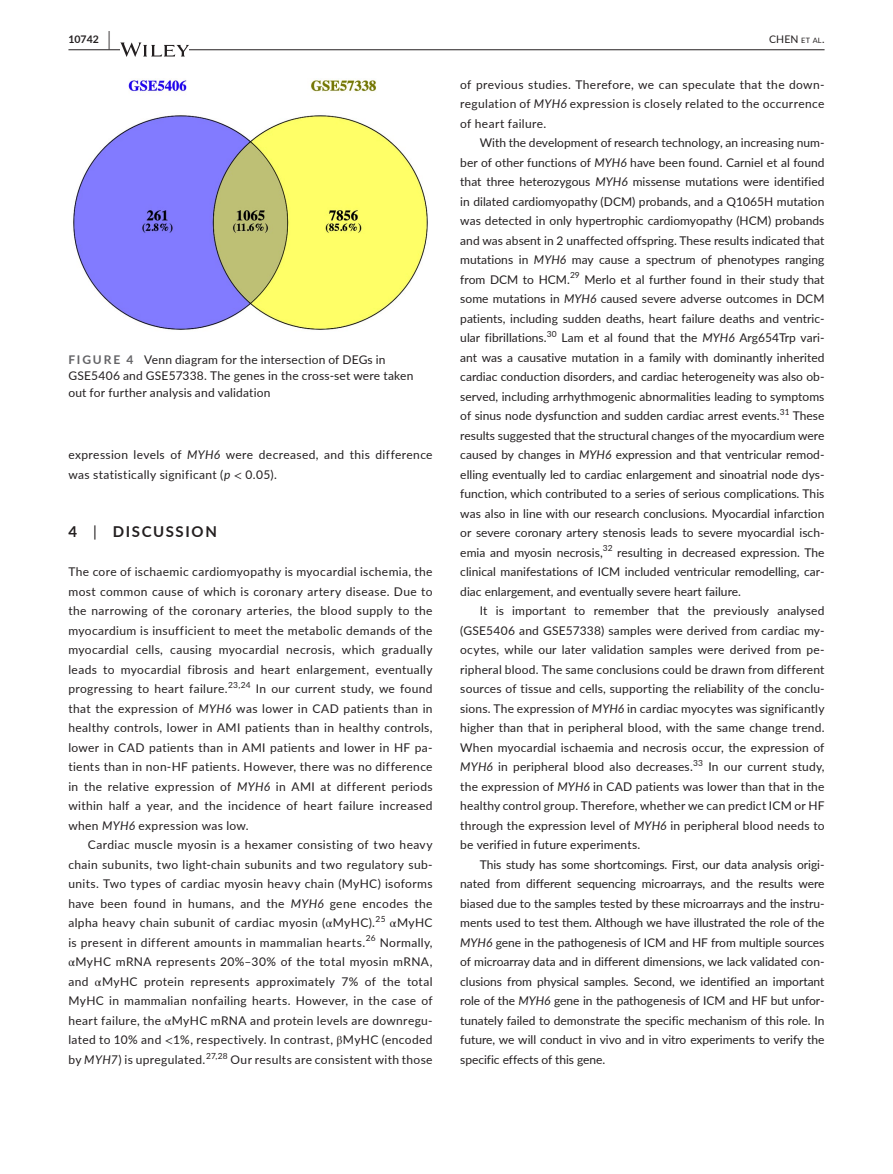
<style>
.page{position:relative;width:893px;height:1174px;background:#fff}
.page>*{position:absolute;margin:0;border:0;box-sizing:border-box;transform-origin:0 0}
.t1{font:700 15px "Lato";letter-spacing:.11em;color:#231f20}
.t2{font:12px/19.5px "Lato";letter-spacing:.015em;color:#231f20;text-align:justify}
.t3{font:10.5px "Lato";color:#231f20}
.t4{font:700 10.5px "Lato";color:#231f20}
.t5{font:8.4px "Lato";letter-spacing:.005em;color:#231f20}
.s1{font-size:19.5px}
.s2{font-size:7.35px}
.s3{font-weight:700;color:#636366}
.s4{font-style:italic}
.s5{font-family:"STIX"}
.s6{font-weight:400}
</style>
<div class="page">
<hr style="left:68px;top:49px;width:756px;height:1px;background:#231f20">
<svg style="left:120px;top:42px;width:69px;height:15px"></svg>
<img style="left:73px;top:79px;width:355px;height:251px">
<p class="t4" style="left:68px;top:31px;width:43px">10742 <span class="s1">|</span></p>
<p class="t3" style="left:769px;top:31px;width:57px">CHEN <span class="s2">et al</span>.</p>
<p class="t2" style="left:68px;top:350px;width:346px;line-height:16.5px;text-align:left"><span class="s3">FIGURE 4</span> Venn diagram for the intersection of DEGs in<br>GSE5406 and GSE57338. The genes in the cross-set were taken out for further analysis and validation</p>
<p class="t2" style="left:68px;top:444px;width:366px">expression levels of <span class="s4">MYH6</span> were decreased, and this difference was statistically significant (<span class="s4">p</span> <span class="s5">&lt;</span> 0.05).</p>
<p class="t1" style="left:68px;top:521px;width:150px">4 <span class="s6">|</span> DISCUSSION</p>
<p class="t2" style="left:68px;top:561px;width:366px">The core of ischaemic cardiomyopathy is myocardial ischemia, the most common cause of which is coronary artery disease. Due to the narrowing of the coronary arteries, the blood supply to the myocardium is insufficient to meet the metabolic demands of the myocardial cells, causing myocardial necrosis, which gradually leads to myocardial fibrosis and heart enlargement, eventually progressing to heart failure.</p>
<p class="t5" style="left:228px;top:679px;width:24px">23,24</p>
<p class="t2" style="left:68px;top:678px;width:366px;text-indent:187px">In our current study, we found that the expression of <span class="s4">MYH6</span> was lower in CAD patients than in healthy controls, lower in AMI patients than in healthy controls, lower in CAD patients than in AMI patients and lower in HF pa&shy;tients than in non-HF patients. However, there was no difference in the relative expression of <span class="s4">MYH6</span> in AMI at different periods within half a year, and the incidence of heart failure increased when <span class="s4">MYH6</span> expression was low.</p>
<p class="t2" style="left:68px;top:834px;width:366px;text-indent:20px">Cardiac muscle myosin is a hexamer consisting of two heavy chain subunits, two light-chain subunits and two regulatory sub&shy;units. Two types of cardiac myosin heavy chain (MyHC) isoforms have been found in humans, and the <span class="s4">MYH6</span> gene encodes the alpha heavy chain subunit of cardiac myosin (<span class="s5">α</span>MyHC).<sup>25</sup> <span class="s5">α</span>MyHC is present in different amounts in mammalian hearts.</p>
<p class="t5" style="left:366px;top:932px;width:11px">26</p>
<p class="t2" style="left:68px;top:932px;width:366px;text-indent:311px">Normally, <span class="s5">α</span>MyHC mRNA represents 20%–30% of the total myosin mRNA, and <span class="s5">α</span>MyHC protein represents approximately 7% of the total MyHC in mammalian nonfailing hearts. However, in the case of heart failure, the <span class="s5">α</span>MyHC mRNA and protein levels are downregu&shy;lated to 10% and <span class="s5">&lt;</span>1%, respectively. In contrast, <span class="s5">β</span>MyHC (encoded by <span class="s4">MYH7</span>) is upregulated.<sup>27,28</sup> Our results are consistent with those</p>
<p class="t2" style="left:460px;top:74px;width:366px">of previous studies. Therefore, we can speculate that the down&shy;regulation of <span class="s4">MYH6</span> expression is closely related to the occurrence of heart failure.</p>
<p class="t2" style="left:460px;top:132px;width:366px;text-indent:20px">With the development of research technology, an increasing num&shy;ber of other functions of <span class="s4">MYH6</span> have been found. Carniel et al found that three heterozygous <span class="s4">MYH6</span> missense mutations were identified in dilated cardiomyopathy (DCM) probands, and a Q1065H mutation was detected in only hypertrophic cardiomyopathy (HCM) probands and was absent in 2 unaffected offspring. These results indicated that mutations in <span class="s4">MYH6</span> may cause a spectrum of phenotypes ranging from DCM to HCM.</p>
<p class="t5" style="left:570px;top:269px;width:11px">29</p>
<p class="t2" style="left:460px;top:269px;width:366px;text-indent:124px">Merlo et al further found in their study that some mutations in <span class="s4">MYH6</span> caused severe adverse outcomes in DCM patients, including sudden deaths, heart failure deaths and ventric&shy;ular fibrillations.</p>
<p class="t5" style="left:547px;top:328px;width:11px">30</p>
<p class="t2" style="left:460px;top:327px;width:366px;text-indent:101px">Lam et al found that the <span class="s4">MYH6</span> Arg654Trp vari&shy;ant was a causative mutation in a family with dominantly inherited cardiac conduction disorders, and cardiac heterogeneity was also ob&shy;served, including arrhythmogenic abnormalities leading to symptoms of sinus node dysfunction and sudden cardiac arrest events.</p>
<p class="t5" style="left:780px;top:406px;width:11px">31</p>
<p class="t2" style="left:460px;top:405px;width:366px;text-indent:333px">These results suggested that the structural changes of the myocardium were caused by changes in <span class="s4">MYH6</span> expression and that ventricular remod&shy;elling eventually led to cardiac enlargement and sinoatrial node dys&shy;function, which contributed to a series of serious complications. This was also in line with our research conclusions. Myocardial infarction or severe coronary artery stenosis leads to severe myocardial isch&shy;emia and myosin necrosis,</p>
<p class="t5" style="left:603px;top:542px;width:11px">32</p>
<p class="t2" style="left:460px;top:542px;width:366px;text-indent:157px">resulting in decreased expression. The clinical manifestations of ICM included ventricular remodelling, car&shy;diac enlargement, and eventually severe heart failure.</p>
<p class="t2" style="left:460px;top:600px;width:366px;text-indent:20px">It is important to remember that the previously analysed (GSE5406 and GSE57338) samples were derived from cardiac my&shy;ocytes, while our later validation samples were derived from pe&shy;ripheral blood. The same conclusions could be drawn from different sources of tissue and cells, supporting the reliability of the conclu&shy;sions. The expression of <span class="s4">MYH6</span> in cardiac myocytes was significantly higher than that in peripheral blood, with the same change trend.<br>When myocardial ischaemia and necrosis occur, the expression of <span class="s4">MYH6</span> in peripheral blood also decreases.</p>
<p class="t5" style="left:693px;top:757px;width:11px">33</p>
<p class="t2" style="left:460px;top:756px;width:366px;text-indent:248px">In our current study, the expression of <span class="s4">MYH6</span> in CAD patients was lower than that in the healthy control group. Therefore, whether we can predict ICM or HF through the expression level of <span class="s4">MYH6</span> in peripheral blood needs to be verified in future experiments.</p>
<p class="t2" style="left:460px;top:854px;width:366px;text-indent:20px">This study has some shortcomings. First, our data analysis origi&shy;nated from different sequencing microarrays, and the results were biased due to the samples tested by these microarrays and the instru&shy;ments used to test them. Although we have illustrated the role of the <span class="s4">MYH6</span> gene in the pathogenesis of ICM and HF from multiple sources of microarray data and in different dimensions, we lack validated con&shy;clusions from physical samples. Second, we identified an important role of the <span class="s4">MYH6</span> gene in the pathogenesis of ICM and HF but unfor&shy;tunately failed to demonstrate the specific mechanism of this role. In future, we will conduct in vivo and in vitro experiments to verify the specific effects of this gene.</p>
</div>
